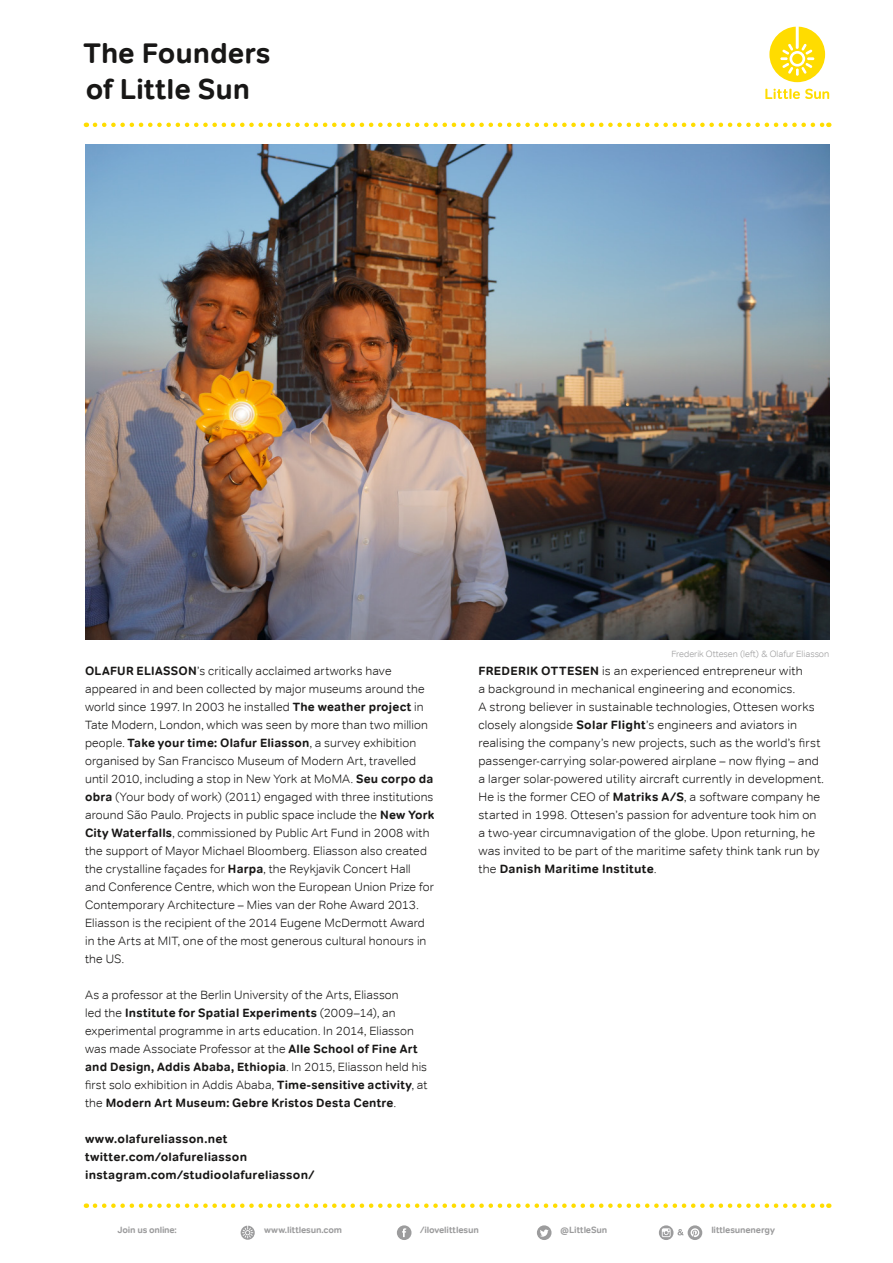
<style>
.page{position:relative;width:893px;height:1263px;background:#fff}
.page>*{position:absolute;margin:0;border:0;box-sizing:border-box;transform-origin:0 0}
.t1{font:700 28.5px/36px "Tondo";color:#181716}
.t2{font:300 12px/18px "Tondo";letter-spacing:.01em;color:#181716}
.t3{font:700 12px/18px "Tondo";letter-spacing:.02em;color:#181716}
.t4{font:700 9px "Tondo";letter-spacing:-.02em;color:#9c9c9d}
.t5{font:300 9px "Tondo";color:#9c9c9d}
.t6{font:700 9px "Tondo";color:#9c9c9d}
.s1{font-weight:700}
</style>
<div class="page">
<svg style="left:537px;top:1225px;width:14px;height:15px"></svg>
<svg style="left:397px;top:1225px;width:14px;height:15px"></svg>
<svg style="left:241px;top:1226px;width:14px;height:14px"></svg>
<svg style="left:659px;top:1225px;width:43px;height:15px"></svg>
<img style="left:85px;top:144px;width:744px;height:495px">
<svg style="left:95px;top:1203px;width:734px;height:5px"></svg>
<svg style="left:95px;top:123px;width:734px;height:4px"></svg>
<svg style="left:769px;top:27px;width:56px;height:55px"></svg>
<svg style="left:765px;top:89px;width:64px;height:10px"></svg>
<h1 class="t1" style="left:83px;top:35px;width:189px">The Founders of Little Sun</h1>
<p class="t2" style="left:85px;top:662px;width:351px"><span class="s1">OLAFUR ELIASSON</span>’s critically acclaimed artworks have appeared in and been collected by major museums around the world since 1997. In 2003 he installed <span class="s1">The weather project</span> in Tate Modern, London, which was seen by more than two million people. <span class="s1">Take your time: Olafur Eliasson</span>, a survey exhibition organised by San Francisco Museum of Modern Art, travelled until 2010, including a stop in New York at MoMA. <span class="s1">Seu corpo da obra</span> (Your body of work) (2011) engaged with three institutions around São Paulo. Projects in public space include the <span class="s1">New York City Waterfalls</span>, commissioned by Public Art Fund in 2008 with the support of Mayor Michael Bloomberg. Eliasson also created the crystalline façades for <span class="s1">Harpa</span>, the Reykjavik Concert Hall<br>and Conference Centre, which won the European Union Prize for Contemporary Architecture – Mies van der Rohe Award 2013.<br>Eliasson is the recipient of the 2014 Eugene McDermott Award in the Arts at MIT, one of the most generous cultural honours in the US.</p>
<p class="t2" style="left:85px;top:986px;width:344px">As a professor at the Berlin University of the Arts, Eliasson<br>led the <span class="s1">Institute for Spatial Experiments</span> (2009–14), an experimental programme in arts education. In 2014, Eliasson was made Associate Professor at the <span class="s1">Alle School of Fine Art and Design, Addis Ababa, Ethiopia</span>. In 2015, Eliasson held his first solo exhibition in Addis Ababa, <span class="s1">Time-sensitive activity</span>, at the <span class="s1">Modern Art Museum: Gebre Kristos Desta Centre</span>.</p>
<p class="t3" style="left:85px;top:1130px;width:231px">www.olafureliasson.net twitter.com/olafureliasson instagram.com/studioolafureliasson/</p>
<p class="t5" style="left:672px;top:648px;width:159px">Frederik Ottesen (left) &amp; Olafur Eliasson</p>
<p class="t2" style="left:478px;top:662px;width:347px"><span class="s1">FREDERIK OTTESEN</span> is an experienced entrepreneur with<br>a background in mechanical engineering and economics.<br>A strong believer in sustainable technologies, Ottesen works closely alongside <span class="s1">Solar Flight</span>’s engineers and aviators in realising the company’s new projects, such as the world’s first passenger-carrying solar-powered airplane – now flying – and a larger solar-powered utility aircraft currently in development.<br>He is the former CEO of <span class="s1">Matriks A/S</span>, a software company he started in 1998. Ottesen’s passion for adventure took him on a two-year circumnavigation of the globe. Upon returning, he was invited to be part of the maritime safety think tank run by the <span class="s1">Danish Maritime Institute</span>.</p>
<p class="t4" style="left:118px;top:1224px;width:61px">Join us online:</p>
<p class="t6" style="left:264px;top:1224px;width:79px">www.littlesun.com</p>
<p class="t4" style="left:420px;top:1224px;width:60px">/ilovelittlesun</p>
<p class="t4" style="left:560px;top:1224px;width:48px">@LittleSun</p>
<p class="t4" style="left:711px;top:1224px;width:65px">littlesunenergy</p>
</div>
